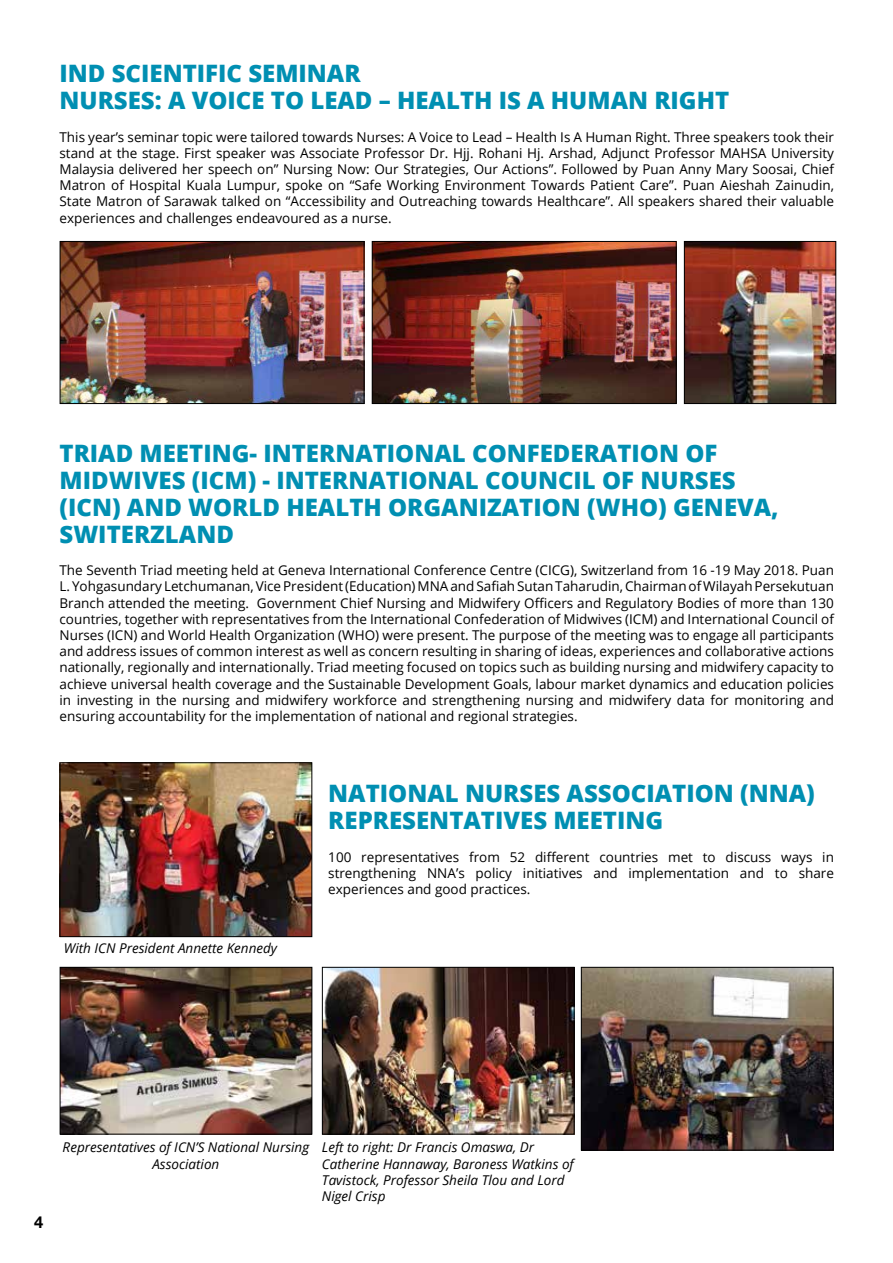
<style>
.page{position:relative;width:893px;height:1263px;background:#fff}
.page>*{position:absolute;margin:0;border:0;box-sizing:border-box;transform-origin:0 0}
.t1{font:800 24px "Open Sans";color:#008fb2}
.t2{font:700 16.5px "Helvetica Neue LT Std";color:#000}
.t3{font:13.5px/16.2px "Open Sans";color:#000;text-align:justify}
.t4{font:italic 13.5px/16.2px "Open Sans";color:#000}
</style>
<div class="page">
<img style="left:62px;top:243px;width:300px;height:159px">
<div style="left:60px;top:241px;width:304px;height:163px;border:1px solid #000"></div>
<img style="left:374px;top:243px;width:301px;height:159px">
<div style="left:372px;top:241px;width:305px;height:163px;border:1px solid #000"></div>
<img style="left:686px;top:243px;width:148px;height:159px">
<div style="left:684px;top:241px;width:152px;height:163px;border:1px solid #000"></div>
<img style="left:62px;top:764px;width:248px;height:171px">
<div style="left:60px;top:762px;width:252px;height:175px;border:1px solid #000"></div>
<img style="left:62px;top:969px;width:248px;height:163px">
<div style="left:60px;top:967px;width:252px;height:167px;border:1px solid #000"></div>
<img style="left:324px;top:969px;width:249px;height:163px">
<div style="left:322px;top:967px;width:253px;height:167px;border:1px solid #000"></div>
<img style="left:583px;top:969px;width:248px;height:179px">
<div style="left:581px;top:967px;width:252px;height:183px;border:1px solid #000"></div>
<h1 class="t1" style="left:60px;top:55px;width:16px">IND</h1>
<h1 class="t1" style="left:112px;top:55px;width:14px">SCIENTIFIC</h1>
<h1 class="t1" style="left:248px;top:55px;width:67px">SEMINAR</h1>
<h1 class="t1" style="left:60px;top:82px;width:53px">NURSES</h1>
<h1 class="t1" style="left:155px;top:82px;width:68px">: A VOICE</h1>
<h1 class="t1" style="left:271px;top:82px;width:70px">TO LEAD</h1>
<h1 class="t1" style="left:379px;top:82px;width:35px">– HEA</h1>
<h1 class="t1" style="left:446px;top:82px;width:224px">LTH IS AHUMAN RIGHT</h1>
<p class="t3" style="left:60px;top:128px;width:776px">This year’s seminar topic were tailored towards Nurses: A Voice to Lead – Health Is A Human Right. Three speakers took their stand at the stage. First speaker was Associate Professor Dr. Hjj. Rohani Hj. Arshad, Adjunct Professor MAHSA University Malaysia delivered her speech on” Nursing Now: Our Strategies, Our Actions”. Followed by Puan Anny Mary Soosai, Chief Matron of Hospital Kuala Lumpur, spoke on “Safe Working Environment Towards Patient Care”. Puan Aieshah Zainudin, State Matron of Sarawak talked on “Accessibility and Outreaching towards Healthcare”. All speakers shared their valuable experiences and challenges endeavoured as a nurse.</p>
<h1 class="t1" style="left:60px;top:435px;width:16px">TRIAD</h1>
<h1 class="t1" style="left:140px;top:435px;width:39px">MEETING</h1>
<h1 class="t1" style="left:249px;top:435px;width:31px">- INTERNATIONA</h1>
<h1 class="t1" style="left:452px;top:435px;width:37px">L CONFEDERATION</h1>
<h1 class="t1" style="left:685px;top:435px;width:16px">OF</h1>
<h1 class="t1" style="left:60px;top:462px;width:234px">MIDWIVES (ICM) - INTERNATIONA</h1>
<h1 class="t1" style="left:465px;top:462px;width:88px">L COUNCI</h1>
<h1 class="t1" style="left:582px;top:462px;width:112px">L OF NURSES</h1>
<h1 class="t1" style="left:60px;top:489px;width:24px">(ICN</h1>
<h1 class="t1" style="left:112px;top:489px;width:34px">) AND</h1>
<h1 class="t1" style="left:188px;top:489px;width:115px">WORLD HEA</h1>
<h1 class="t1" style="left:335px;top:489px;width:70px">LTH ORGANI</h1>
<h1 class="t1" style="left:487px;top:489px;width:32px">ZATION</h1>
<h1 class="t1" style="left:587px;top:489px;width:103px">(WHO) GENE</h1>
<h1 class="t1" style="left:737px;top:489px;width:43px">VA,</h1>
<h1 class="t1" style="left:60px;top:516px;width:53px">SWITER</h1>
<h1 class="t1" style="left:150px;top:516px;width:48px">ZLAND</h1>
<p class="t3" style="left:60px;top:562px;width:776px">The Seventh Triad meeting held at Geneva International Conference Centre (CICG), Switzerland from 16 -19 May 2018. Puan L. Yohgasundary Letchumanan, Vice President (Education) MNA and Safiah Sutan Taharudin, Chairman of Wilayah Persekutuan Branch attended the meeting. Government Chief Nursing and Midwifery Officers and Regulatory Bodies of more than 130 countries, together with representatives from the International Confederation of Midwives (ICM) and International Council of Nurses (ICN) and World Health Organization (WHO) were present. The purpose of the meeting was to engage all participants and address issues of common interest as well as concern resulting in sharing of ideas, experiences and collaborative actions nationally, regionally and internationally. Triad meeting focused on topics such as building nursing and midwifery capacity to achieve universal health coverage and the Sustainable Development Goals, labour market dynamics and education policies in investing in the nursing and midwifery workforce and strengthening nursing and midwifery data for monitoring and ensuring accountability for the implementation of national and regional strategies.</p>
<p class="t4" style="left:64px;top:939px;width:215px">With ICN President Annette Kennedy</p>
<h1 class="t1" style="left:328px;top:775px;width:18px">NATIONA</h1>
<h1 class="t1" style="left:445px;top:775px;width:74px">L NURSES</h1>
<h1 class="t1" style="left:567px;top:775px;width:17px">ASSOCIATION</h1>
<h1 class="t1" style="left:740px;top:775px;width:29px">(NNA</h1>
<h1 class="t1" style="left:806px;top:775px;width:10px">)</h1>
<h1 class="t1" style="left:328px;top:802px;width:60px">REPRESENTATI</h1>
<h1 class="t1" style="left:503px;top:802px;width:88px">VES MEETING</h1>
<p class="t3" style="left:328px;top:848px;width:507px">100 representatives from 52 different countries met to discuss ways in strengthening NNA’s policy initiatives and implementation and to share experiences and good practices.</p>
<p class="t2" style="left:34px;top:1212px;width:11px">4</p>
<p class="t4" style="left:63px;top:1139px;width:248px;text-align:center">Representatives of ICN’S National Nursing<br>Association</p>
<p class="t4" style="left:322px;top:1139px;width:253px">Left to right: Dr Francis Omaswa, Dr<br>Catherine Hannaway, Baroness Watkins of<br>Tavistock, Professor Sheila Tlou and Lord<br>Nigel Crisp</p>
</div>
